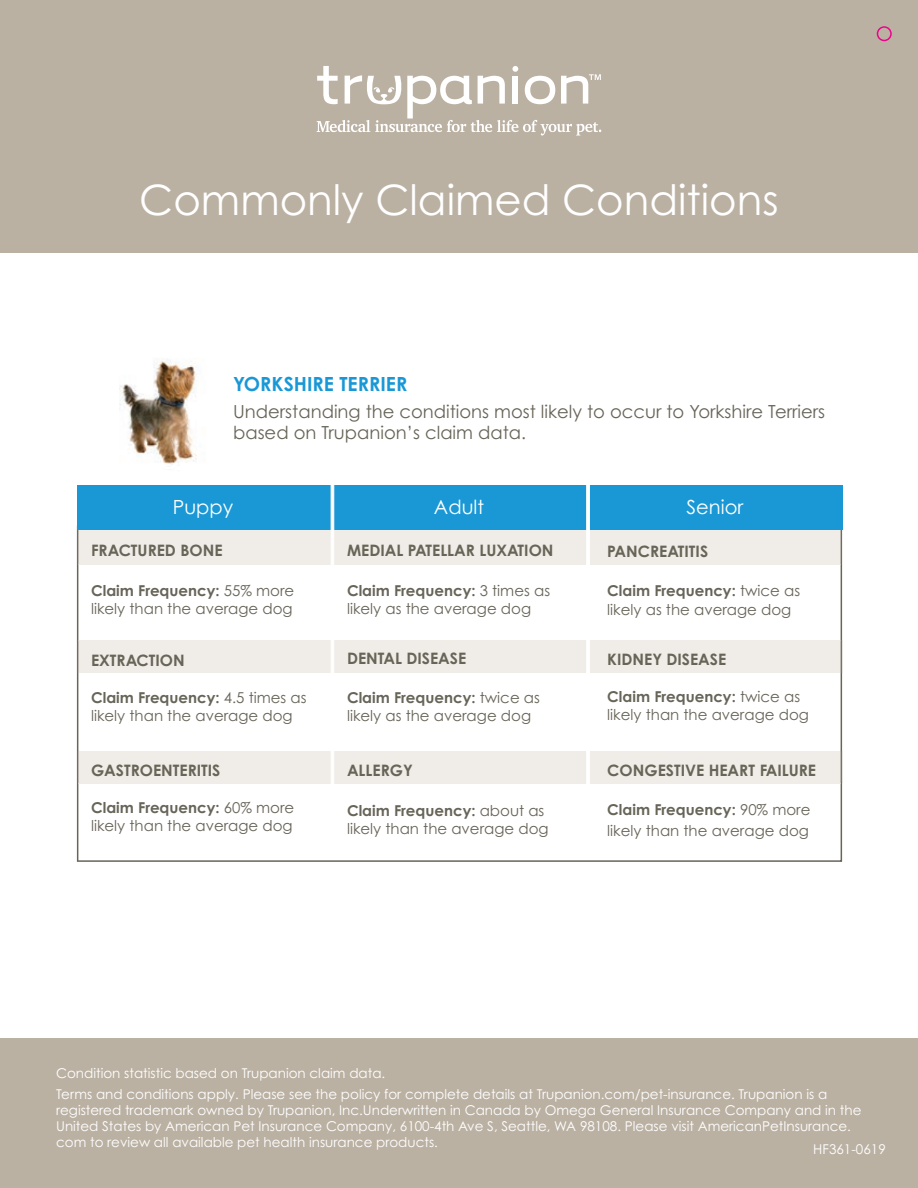
<style>
.page{position:relative;width:918px;height:1188px;background:#fff}
.page>*{position:absolute;margin:0;border:0;box-sizing:border-box;transform-origin:0 0}
.t1{font:42px "Century Gothic Pro";color:#fff}
.t2{font:19.5px "Century Gothic Pro";color:#fff}
.t3{font:700 19.5px "Century Gothic Pro";color:#1a98d6}
.t4{font:18px/21px "Century Gothic Pro";color:#676458}
.t5{font:700 15.75px "Century Gothic Pro";color:#676458}
.t6{font:15px/18px "Century Gothic Pro";color:#676458}
.t7{font:13.5px/16.2px "Century Gothic Pro";color:#fff}
.s1{font-weight:700}
</style>
<div class="page">
<svg style="left:77px;top:565px;width:765px;height:297px"></svg>
<div style="left:0;top:1039px;width:918px;height:149px;background:#bbb1a3"></div>
<div style="left:0;top:0;width:918px;height:253px;background:#bbb1a3"></div>
<svg style="left:317px;top:66px;width:284px;height:70px"></svg>
<div style="left:78px;top:640px;width:763px;height:33px;background:#f0ece7"></div>
<hr style="left:841px;top:640px;width:1px;height:33px;background:#777267">
<hr style="left:77px;top:640px;width:1px;height:33px;background:#777267">
<div style="left:78px;top:530px;width:763px;height:35px;background:#f0ece7"></div>
<hr style="left:841px;top:530px;width:1px;height:35px;background:#777267">
<hr style="left:77px;top:530px;width:1px;height:35px;background:#777267">
<div style="left:78px;top:751px;width:763px;height:33px;background:#f0ece7"></div>
<hr style="left:841px;top:751px;width:1px;height:33px;background:#777267">
<hr style="left:77px;top:751px;width:1px;height:33px;background:#777267">
<div style="left:77px;top:485px;width:765px;height:45px;background:#1a98d6"></div>
<hr style="left:331px;top:471px;width:3px;height:384px;background:#fff">
<hr style="left:586px;top:463px;width:4px;height:382px;background:#fff">
<img style="left:119px;top:359px;width:78px;height:106px">
<div style="left:877px;top:26px;width:15px;height:15px;border:2px solid #ed028c;border-radius:50%"></div>
<h1 class="t1" style="left:139px;top:174px;width:641px">Commonly Claimed Conditions</h1>
<h2 class="t3" style="left:233px;top:371px;width:176px">YORKSHIRE TERRIER</h2>
<h3 class="t4" style="left:233px;top:400px;width:594px">Understanding the conditions most likely to occur to Yorkshire Terriers based on Trupanion’s claim data.</h3>
<h2 class="t2" style="left:173px;top:496px;width:62px">Puppy</h2>
<p class="t5" style="left:91px;top:540px;width:133px">FRACTURED BONE</p>
<p class="t6" style="left:91px;top:581px;width:205px"><span class="s1">Claim Frequency:</span> 55% more likely than the average dog</p>
<p class="t5" style="left:91px;top:650px;width:95px">EXTRACTION</p>
<p class="t6" style="left:91px;top:688px;width:217px"><span class="s1">Claim Frequency:</span> 4.5 times as likely than the average dog</p>
<p class="t5" style="left:91px;top:761px;width:131px">GASTROENTERITIS</p>
<p class="t6" style="left:91px;top:799px;width:205px"><span class="s1">Claim Frequency:</span> 60% more likely than the average dog</p>
<h2 class="t2" style="left:434px;top:496px;width:52px">Adult</h2>
<p class="t5" style="left:347px;top:540px;width:208px">MEDIAL PATELLAR LUXATION</p>
<p class="t6" style="left:347px;top:581px;width:205px"><span class="s1">Claim Frequency:</span> 3 times as likely as the average dog</p>
<p class="t5" style="left:347px;top:648px;width:121px">DENTAL DISEASE</p>
<p class="t6" style="left:347px;top:688px;width:194px"><span class="s1">Claim Frequency:</span> twice as likely as the average dog</p>
<p class="t5" style="left:347px;top:760px;width:67px">ALLERGY</p>
<p class="t6" style="left:347px;top:801px;width:203px"><span class="s1">Claim Frequency:</span> about as likely than the average dog</p>
<h2 class="t2" style="left:687px;top:496px;width:58px">Senior</h2>
<p class="t5" style="left:607px;top:542px;width:102px">PANCREATITIS</p>
<p class="t6" style="left:607px;top:581px;width:194px;line-height:18.6px"><span class="s1">Claim Frequency:</span> twice as likely as the average dog</p>
<p class="t5" style="left:607px;top:649px;width:121px">KIDNEY DISEASE</p>
<p class="t6" style="left:607px;top:687px;width:203px"><span class="s1">Claim Frequency:</span> twice as likely than the average dog</p>
<p class="t5" style="left:607px;top:760px;width:210px">CONGESTIVE HEART FAILURE</p>
<p class="t6" style="left:607px;top:799px;width:205px;line-height:21px"><span class="s1">Claim Frequency:</span> 90% more likely than the average dog</p>
<p class="t7" style="left:56px;top:1063px;width:773px;line-height:20.4px">Condition statistic based on Trupanion claim data.<br>Terms and conditions apply. Please see the policy for complete details at Trupanion.com/pet-insurance. Trupanion is a</p>
<p class="t7" style="left:56px;top:1102px;width:807px">registered trademark owned by Trupanion, Inc.Underwritten in Canada by Omega General Insurance Company and in the<br>United States by American Pet Insurance Company, 6100-4th Ave S, Seattle, WA 98108. Please visit AmericanPetInsurance. com to review all available pet health insurance products.</p>
<p class="t7" style="left:813px;top:1141px;width:74px">HF361-0619</p>
</div>
